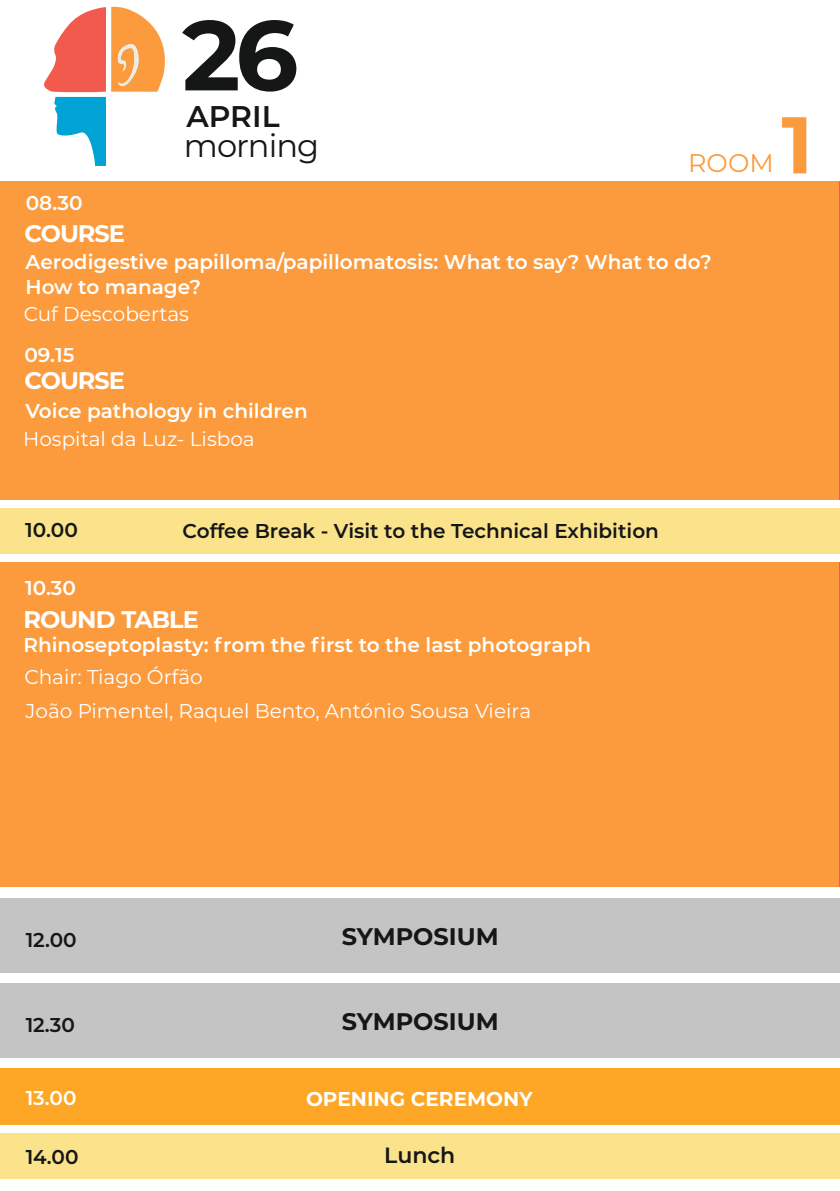
<style>
.page{position:relative;width:840px;height:1191px;background:#fff}
.page>*{position:absolute;margin:0;border:0;box-sizing:border-box;transform-origin:0 0}
.t1{font:700 98.8px "Montserrat";color:#151616}
.t2{font:700 80.2px "Montserrat";color:#fb9b3d}
.t3{font:32.2px "Montserrat";letter-spacing:-.03em;color:#151616}
.t4{font:600 29.8px "Montserrat";color:#151616}
.t5{font:25.4px "Montserrat";color:#fb9b3d}
.t6{font:700 24px "Montserrat";letter-spacing:-.04em;color:#fff}
.t7{font:700 24px "Montserrat";color:#151616}
.t8{font:600 22px "Montserrat";letter-spacing:-.005em;color:#151616}
.t9{font:600 20px/25.2px "Montserrat";color:#fff}
.t10{font:20px/34px "Montserrat";color:#fff}
.t11{font:600 20px "Montserrat";color:#151616}
.t12{font:700 20px "Montserrat";color:#fff}
</style>
<div class="page">
<div style="left:0;top:182px;width:839px;height:318px;background:#fb9b3d"></div>
<div style="left:0;top:563px;width:839px;height:324px;background:#fb9b3d"></div>
<div style="left:0;top:1068px;width:839px;height:56px;background:#fea626"></div>
<div style="left:0;top:1133px;width:839px;height:46px;background:#fbe38c"></div>
<div style="left:0;top:982px;width:839px;height:75px;background:#c4c4c5"></div>
<hr style="left:838px;top:182px;width:1px;height:318px;background:#f25a4e">
<hr style="left:838px;top:563px;width:1px;height:324px;background:#f25a4e">
<div style="left:1px;top:508px;width:838px;height:46px;background:#fbe38c"></div>
<hr style="left:839px;top:508px;width:1px;height:46px;background:#fbe38c">
<svg style="left:44px;top:7px;width:121px;height:159px"></svg>
<div style="left:0;top:897px;width:839px;height:75px;background:#c4c4c5"></div>
<p class="t9" style="left:26px;top:190px;width:58px">08.30</p>
<p class="t6" style="left:24px;top:219px;width:102px">COURSE</p>
<h1 class="t1" style="left:182px;top:-5px;width:118px">26</h1>
<h3 class="t4" style="left:186px;top:98px;width:95px">APRIL</h3>
<h3 class="t3" style="left:184px;top:126px;width:137px">morning</h3>
<p class="t5" style="left:687px;top:147px;width:87px">ROOM</p>
<p class="t9" style="left:25px;top:249px;width:687px">Aerodigestive papilloma/papillomatosis: What to say? What to do?<br>How to manage?</p>
<p class="t10" style="left:24px;top:297px;width:167px">Cuf Descobertas</p>
<p class="t9" style="left:24px;top:342px;width:51px">09.15</p>
<p class="t6" style="left:24px;top:366px;width:102px">COURSE</p>
<p class="t9" style="left:25px;top:398px;width:283px">Voice pathology in children</p>
<p class="t10" style="left:23px;top:421px;width:233px">Hospital da Luz- Lisboa</p>
<h2 class="t2" style="left:781px;top:96px;width:33px">1</h2>
<p class="t11" style="left:25px;top:518px;width:54px">10.00</p>
<p class="t9" style="left:25px;top:575px;width:52px">10.30</p>
<p class="t11" style="left:182px;top:519px;width:477px">Coffee Break - Visit to the Technical Exhibition</p>
<p class="t6" style="left:23px;top:605px;width:177px">ROUND TABLE</p>
<p class="t9" style="left:23px;top:632px;width:568px">Rhinoseptoplasty: from the first to the last photograph</p>
<p class="t10" style="left:24px;top:660px;width:508px">Chair: Tiago Órfão<br>João Pimentel, Raquel Bento, António Sousa Vieira</p>
<p class="t11" style="left:26px;top:927px;width:53px">12.00</p>
<p class="t7" style="left:341px;top:921px;width:158px">SYMPOSIUM</p>
<p class="t11" style="left:26px;top:1012px;width:51px">12.30</p>
<p class="t7" style="left:341px;top:1006px;width:158px">SYMPOSIUM</p>
<p class="t9" style="left:26px;top:1085px;width:52px">13.00</p>
<p class="t11" style="left:26px;top:1145px;width:54px">14.00</p>
<p class="t12" style="left:306px;top:1086px;width:228px">OPENING CEREMONY</p>
<p class="t8" style="left:384px;top:1141px;width:72px">Lunch</p>
</div>
